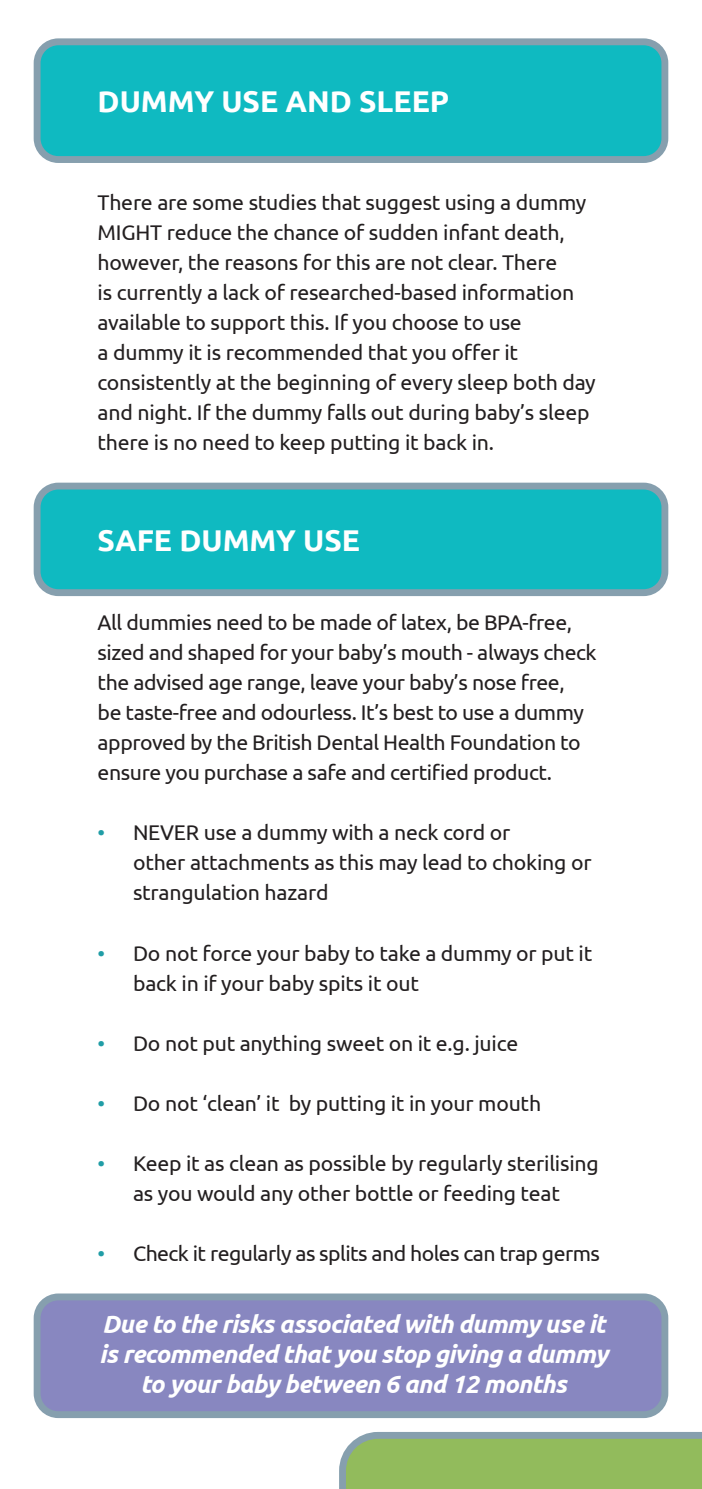
<style>
.page{position:relative;width:702px;height:1489px;background:#fff}
.page>*{position:absolute;margin:0;border:0;box-sizing:border-box;transform-origin:0 0}
.Menu_Item_-_Align_Ce{font:700 30px "Ubuntu";color:#fff}
.Menu_Item_-_Align_Ce-2{font:italic 700 25px/30px "Ubuntu";letter-spacing:-.025em;color:#fff;text-align:center}
.Menu_Item_-_Align_Ce-3{font:21.25px/30px "Ubuntu";letter-spacing:-.01em;color:#231f20}
.s1{color:#209da6}
</style>
<div class="page">
<svg style="left:339px;top:1432px;width:363px;height:56px;background:#92b869"></svg>
<div style="left:37px;top:42px;width:627px;height:117px;background:#0fbac1;border-radius:21px"></div>
<div style="left:34px;top:38px;width:634px;height:125px;border:7px solid #869fae;border-radius:21px"></div>
<div style="left:37px;top:486px;width:627px;height:106px;background:#0fbac1;border-radius:21px"></div>
<div style="left:34px;top:482px;width:634px;height:114px;border:7px solid #869fae;border-radius:21px"></div>
<div style="left:37px;top:1296px;width:627px;height:118px;background:#8887c0;border-radius:21px"></div>
<div style="left:34px;top:1293px;width:634px;height:124px;border:7px solid #869fae;border-radius:21px"></div>
<p class="Menu_Item_-_Align_Ce" style="left:98px;top:83px;width:353px">DUMMY USE AND SLEEP</p>
<p class="Menu_Item_-_Align_Ce-3" style="left:98px;top:187px;width:499px">There are some studies that suggest using a dummy MIGHT reduce the chance of sudden infant death, however, the reasons for this are not clear. There<br>is currently a lack of researched-based information available to support this. If you choose to use<br>a dummy it is recommended that you offer it consistently at the beginning of every sleep both day and night. If the dummy falls out during baby’s sleep there is no need to keep putting it back in.</p>
<p class="Menu_Item_-_Align_Ce" style="left:98px;top:521px;width:264px">SAFE DUMMY USE</p>
<p class="Menu_Item_-_Align_Ce-3" style="left:98px;top:607px;width:500px">All dummies need to be made of latex, be BPA-free, sized and shaped for your baby’s mouth - always check the advised age range, leave your baby’s nose free,<br>be taste-free and odourless. It’s best to use a dummy approved by the British Dental Health Foundation to ensure you purchase a safe and certified product.</p>
<p class="Menu_Item_-_Align_Ce-3" style="left:133px;top:817px;width:460px;text-indent:-35px"><span class="s1">•</span> NEVER use a dummy with a neck cord or<br>other attachments as this may lead to choking or strangulation hazard</p>
<p class="Menu_Item_-_Align_Ce-3" style="left:133px;top:937px;width:460px;text-indent:-35px"><span class="s1">•</span> Do not force your baby to take a dummy or put it back in if your baby spits it out</p>
<p class="Menu_Item_-_Align_Ce-3" style="left:98px;top:1027px;width:422px"><span class="s1">•</span> Do not put anything sweet on it e.g. juice</p>
<p class="Menu_Item_-_Align_Ce-3" style="left:98px;top:1087px;width:445px"><span class="s1">•</span> Do not ‘clean’ it by putting it in your mouth</p>
<p class="Menu_Item_-_Align_Ce-3" style="left:98px;top:1147px;width:502px;text-align:center"><span class="s1">•</span> Keep it as clean as possible by regularly sterilising as you would any other bottle or feeding teat</p>
<p class="Menu_Item_-_Align_Ce-3" style="left:98px;top:1237px;width:504px"><span class="s1">•</span> Check it regularly as splits and holes can trap germs</p>
<p class="Menu_Item_-_Align_Ce-2" style="left:99px;top:1308px;width:510px">Due to the risks associated with dummy use it is recommended that you stop giving a dummy to your baby between 6 and 12 months</p>
</div>
